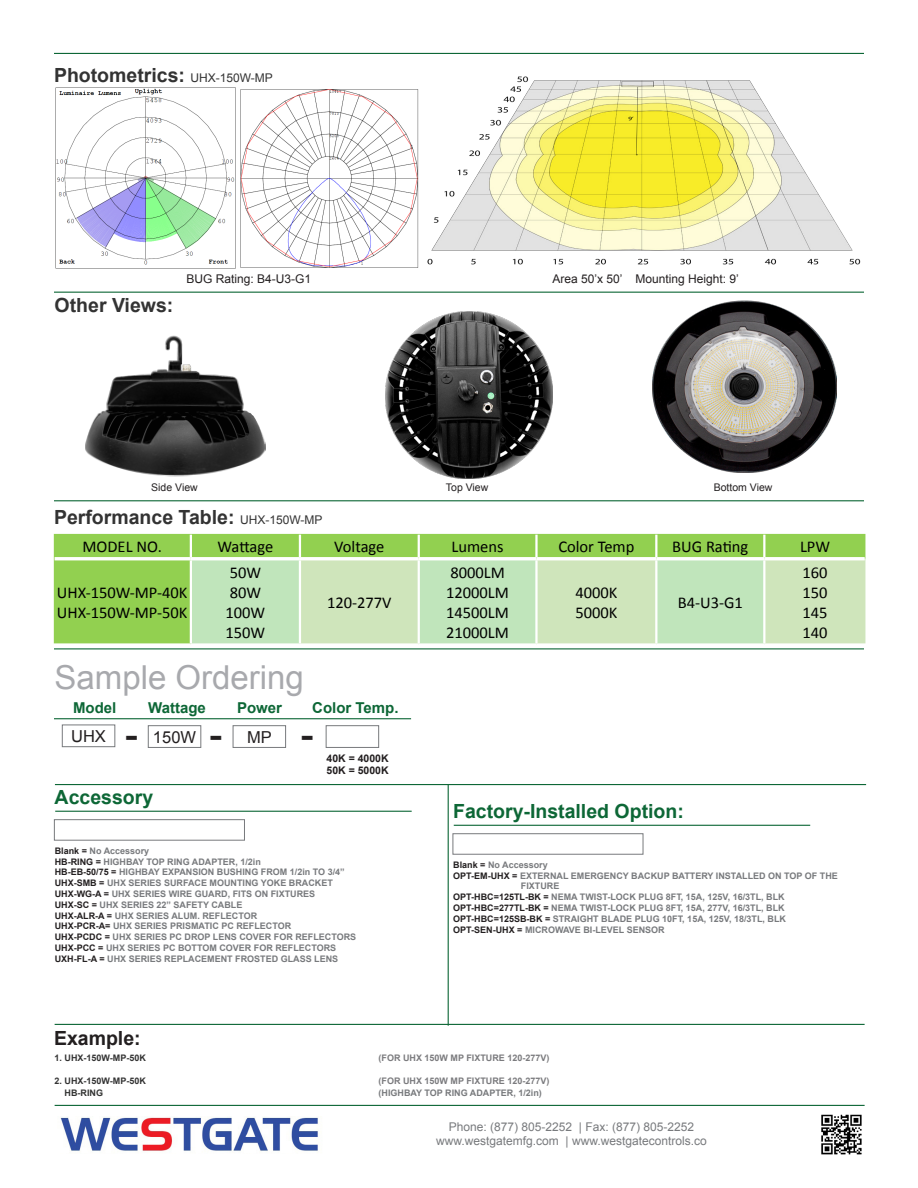
<style>
.page{position:relative;width:918px;height:1188px;background:#fff}
.page>*{position:absolute;margin:0;border:0;box-sizing:border-box;transform-origin:0 0}
.t1{font:33px "Arial";color:#a8a9ad}
.t2{font:700 28.5px "Verdana";color:#231f20}
.t3{font:700 19.5px "Arial";color:#333}
.t4{font:700 19.5px "Arial";color:#0d6736}
.t5{font:700 19.5px "Arial";color:#231f20}
.t6{font:16.5px/19.8px "Calibri";color:#000}
.t7{font:16.5px "Arial";color:#231f20}
.t8{font:700 15px "Arial";color:#0d6736}
.t9{font:12px "Arial";color:#787a7d}
.t10{font:12px "Arial";color:#231f20}
.t11{font:10.5px "Arial";color:#231f20}
.t12{font:700 10.5px "Arial";color:#231f20}
.t13{font:700 9px "Arial";color:#787a7d}
.t14{font:700 9px "Arial";color:#7b7b7e}
.t15{font:700 9px "Arial";color:#333}
.t16{font:700 9px "Arial";color:#323332}
.s1{font-weight:400;font-size:12px}
.s2{color:#231f20}
</style>
<div class="page">
<img style="left:427px;top:76px;width:434px;height:189px">
<hr style="left:54px;top:500px;width:810px;height:1px;background:#0d6736">
<hr style="left:55px;top:1024px;width:810px;height:1px;background:#0d6736">
<hr style="left:55px;top:1105px;width:810px;height:1px;background:#0d6736">
<img style="left:60px;top:1117px;width:258px;height:34px">
<hr style="left:54px;top:53px;width:810px;height:1px;background:#0d6736">
<hr style="left:54px;top:648px;width:810px;height:1px;background:#0d6736">
<hr style="left:54px;top:292px;width:810px;height:1px;background:#0d6736">
<hr style="left:54px;top:718px;width:357px;height:1px;background:#0d6736">
<div style="left:62px;top:725px;width:53px;height:22px;border:1px solid #787a7d"></div>
<div style="left:148px;top:725px;width:53px;height:23px;border:1px solid #787a7d"></div>
<div style="left:233px;top:725px;width:53px;height:23px;border:1px solid #787a7d"></div>
<div style="left:326px;top:725px;width:53px;height:23px;border:1px solid #787a7d"></div>
<img style="left:55px;top:87px;width:181px;height:182px">
<img style="left:240px;top:89px;width:179px;height:179px">
<img style="left:821px;top:1114px;width:41px;height:41px">
<div style="left:54px;top:534px;width:811px;height:109px;background:#92d050"></div>
<div style="left:192px;top:560px;width:107px;height:83px;background:#c0e5bb"></div>
<svg style="left:301px;top:560px;width:564px;height:83px;fill:#cfe5bb"></svg>
<hr style="left:190px;top:535px;width:2px;height:22px;background:#fff">
<hr style="left:299px;top:535px;width:2px;height:22px;background:#fff">
<hr style="left:418px;top:535px;width:2px;height:22px;background:#fff">
<hr style="left:535px;top:535px;width:3px;height:22px;background:#fff">
<hr style="left:655px;top:535px;width:2px;height:22px;background:#fff">
<hr style="left:763px;top:535px;width:2px;height:22px;background:#fff">
<hr style="left:190px;top:560px;width:2px;height:83px;background:#fff">
<hr style="left:299px;top:560px;width:2px;height:83px;background:#fff">
<hr style="left:418px;top:560px;width:2px;height:83px;background:#fff">
<hr style="left:535px;top:560px;width:3px;height:83px;background:#fff">
<hr style="left:655px;top:560px;width:2px;height:83px;background:#fff">
<hr style="left:763px;top:560px;width:2px;height:83px;background:#fff">
<hr style="left:55px;top:557px;width:136px;height:3px;background:#fff">
<hr style="left:191px;top:557px;width:109px;height:3px;background:#fff">
<hr style="left:300px;top:557px;width:119px;height:3px;background:#fff">
<hr style="left:419px;top:557px;width:117px;height:3px;background:#fff">
<hr style="left:536px;top:557px;width:120px;height:3px;background:#fff">
<hr style="left:656px;top:557px;width:108px;height:3px;background:#fff">
<hr style="left:764px;top:557px;width:101px;height:3px;background:#fff">
<hr style="left:55px;top:811px;width:357px;height:1px;background:#0d6736">
<div style="left:54px;top:819px;width:191px;height:22px;background:#fff;border:1px solid #787a7d"></div>
<img style="left:386px;top:311px;width:166px;height:168px">
<img style="left:652px;top:300px;width:185px;height:173px">
<hr style="left:55px;top:784px;width:811px;height:1px;background:#0d6736">
<hr style="left:454px;top:825px;width:356px;height:1px;background:#0d6736">
<div style="left:453px;top:833px;width:190px;height:22px;background:#fff;border:1px solid #787a7d"></div>
<hr style="left:448px;top:785px;width:1px;height:241px;background:#0d6736">
<img style="left:85px;top:335px;width:181px;height:142px">
<p class="t3" style="left:54px;top:63px;width:220px">Photometrics: <span class="s1">UHX-150W-MP</span></p>
<p class="t3" style="left:55px;top:292px;width:120px">Other Views:</p>
<p class="t10" style="left:187px;top:271px;width:126px">BUG Rating: B4-U3-G1</p>
<p class="t10" style="left:553px;top:271px;width:188px">Area 50’x 50’ Mounting Height: 9’</p>
<p class="t11" style="left:151px;top:481px;width:48px">Side View</p>
<p class="t11" style="left:446px;top:481px;width:44px">Top View</p>
<p class="t11" style="left:714px;top:481px;width:60px">Bottom View</p>
<p class="t3" style="left:54px;top:504px;width:270px">Performance Table: <span class="s1">UHX-150W-MP</span></p>
<p class="t6" style="left:82px;top:537px;width:81px">MODEL NO.</p>
<p class="t6" style="left:217px;top:537px;width:57px">Wattage</p>
<p class="t6" style="left:334px;top:537px;width:52px">Voltage</p>
<p class="t6" style="left:452px;top:537px;width:54px">Lumens</p>
<p class="t6" style="left:558px;top:537px;width:78px">Color Temp</p>
<p class="t6" style="left:672px;top:537px;width:78px">BUG Rating</p>
<p class="t6" style="left:800px;top:537px;width:32px">LPW</p>
<p class="t6" style="left:57px;top:583px;width:132px">UHX-150W-MP-40K<br>UHX-150W-MP-50K</p>
<p class="t6" style="left:230px;top:563px;width:33px">50W</p>
<p class="t6" style="left:230px;top:583px;width:33px">80W</p>
<p class="t6" style="left:226px;top:603px;width:41px">100W</p>
<p class="t6" style="left:226px;top:622px;width:41px">150W</p>
<p class="t6" style="left:450px;top:563px;width:56px">8000LM</p>
<p class="t6" style="left:446px;top:583px;width:64px">12000LM</p>
<p class="t6" style="left:446px;top:603px;width:64px">14500LM</p>
<p class="t6" style="left:446px;top:622px;width:64px">21000LM</p>
<p class="t6" style="left:803px;top:563px;width:27px">160</p>
<p class="t6" style="left:803px;top:583px;width:27px">150</p>
<p class="t6" style="left:803px;top:603px;width:27px">145</p>
<p class="t6" style="left:803px;top:622px;width:27px">140</p>
<p class="t6" style="left:575px;top:583px;width:44px">4000K</p>
<p class="t6" style="left:575px;top:603px;width:44px">5000K</p>
<p class="t6" style="left:327px;top:593px;width:66px">120-277V</p>
<p class="t6" style="left:678px;top:593px;width:67px">B4-U3-G1</p>
<p class="t1" style="left:55px;top:656px;width:251px">Sample Ordering</p>
<p class="t7" style="left:71px;top:725px;width:36px">UHX</p>
<p class="t2" style="left:125px;top:718px;width:15px">-</p>
<p class="t7" style="left:153px;top:726px;width:45px">150W</p>
<p class="t2" style="left:209px;top:718px;width:15px">-</p>
<p class="t7" style="left:247px;top:726px;width:26px">MP</p>
<p class="t2" style="left:301px;top:718px;width:15px">-</p>
<p class="t8" style="left:73px;top:698px;width:45px">Model</p>
<p class="t8" style="left:148px;top:698px;width:59px">Wattage</p>
<p class="t8" style="left:237px;top:698px;width:47px">Power</p>
<p class="t8" style="left:312px;top:698px;width:88px">Color Temp.</p>
<p class="t4" style="left:55px;top:784px;width:100px">Accessory</p>
<p class="t12" style="left:327px;top:751px;width:64px">40K = 4000K</p>
<p class="t12" style="left:327px;top:764px;width:64px">50K = 5000K</p>
<p class="t13" style="left:55px;top:845px;width:96px"><span class="s2">Blank =</span> No Accessory</p>
<p class="t13" style="left:55px;top:855px;width:208px"><span class="s2">HB-RING =</span> HIGHBAY TOP RING ADAPTER, 1/2in</p>
<p class="t13" style="left:55px;top:866px;width:291px"><span class="s2">HB-EB-50/75 =</span> HIGHBAY EXPANSION BUSHING FROM 1/2in TO 3/4”</p>
<p class="t13" style="left:55px;top:877px;width:280px"><span class="s2">UHX-SMB =</span> UHX SERIES SURFACE MOUNTING YOKE BRACKET</p>
<p class="t13" style="left:55px;top:888px;width:262px"><span class="s2">UHX-WG-A =</span> UHX SERIES WIRE GUARD, FITS ON FIXTURES</p>
<p class="t13" style="left:55px;top:899px;width:189px"><span class="s2">UHX-SC =</span> UHX SERIES 22” SAFETY CABLE</p>
<p class="t13" style="left:55px;top:909px;width:204px"><span class="s2">UHX-ALR-A =</span> UHX SERIES ALUM. REFLECTOR</p>
<p class="t13" style="left:55px;top:920px;width:238px"><span class="s2">UHX-PCR-A=</span> UHX SERIES PRISMATIC PC REFLECTOR</p>
<p class="t13" style="left:55px;top:931px;width:303px"><span class="s2">UHX-PCDC =</span> UHX SERIES PC DROP LENS COVER FOR REFLECTORS</p>
<p class="t13" style="left:55px;top:942px;width:283px"><span class="s2">UHX-PCC =</span> UHX SERIES PC BOTTOM COVER FOR REFLECTORS</p>
<p class="t13" style="left:55px;top:953px;width:285px"><span class="s2">UXH-FL-A =</span> UHX SERIES REPLACEMENT FROSTED GLASS LENS</p>
<p class="t4" style="left:453px;top:798px;width:232px">Factory-Installed Option:</p>
<p class="t13" style="left:453px;top:859px;width:96px"><span class="s2">Blank =</span> No Accessory</p>
<p class="t13" style="left:453px;top:869px;width:386px"><span class="s2">OPT-EM-UHX =</span> EXTERNAL EMERGENCY BACKUP BATTERY INSTALLED ON TOP OF THE</p>
<p class="t13" style="left:521px;top:880px;width:40px">FIXTURE</p>
<p class="t13" style="left:453px;top:891px;width:333px"><span class="s2">OPT-HBC=125TL-BK =</span> NEMA TWIST-LOCK PLUG 8FT, 15A, 125V, 16/3TL, BLK</p>
<p class="t13" style="left:453px;top:902px;width:333px"><span class="s2">OPT-HBC=277TL-BK =</span> NEMA TWIST-LOCK PLUG 8FT, 15A, 277V, 16/3TL, BLK</p>
<p class="t13" style="left:453px;top:913px;width:334px"><span class="s2">OPT-HBC=125SB-BK =</span> STRAIGHT BLADE PLUG 10FT, 15A, 125V, 18/3TL, BLK</p>
<p class="t13" style="left:453px;top:923px;width:213px"><span class="s2">OPT-SEN-UHX =</span> MICROWAVE BI-LEVEL SENSOR</p>
<p class="t5" style="left:54px;top:1025px;width:88px">Example:</p>
<p class="t15" style="left:55px;top:1052px;width:93px">1. UHX-150W-MP-50K</p>
<p class="t14" style="left:379px;top:1052px;width:172px">(FOR UHX 150W MP FIXTURE 120-277V)</p>
<p class="t15" style="left:55px;top:1075px;width:93px">2. UHX-150W-MP-50K</p>
<p class="t14" style="left:379px;top:1075px;width:172px">(FOR UHX 150W MP FIXTURE 120-277V)</p>
<p class="t16" style="left:65px;top:1087px;width:40px">HB-RING</p>
<p class="t13" style="left:379px;top:1087px;width:165px">(HIGHBAY TOP RING ADAPTER, 1/2in)</p>
<p class="t9" style="left:449px;top:1119px;width:247px">Phone: (877) 805-2252 | Fax: (877) 805-2252</p>
<p class="t9" style="left:436px;top:1133px;width:272px">www.westgatemfg.com | www.westgatecontrols.co</p>
</div>
